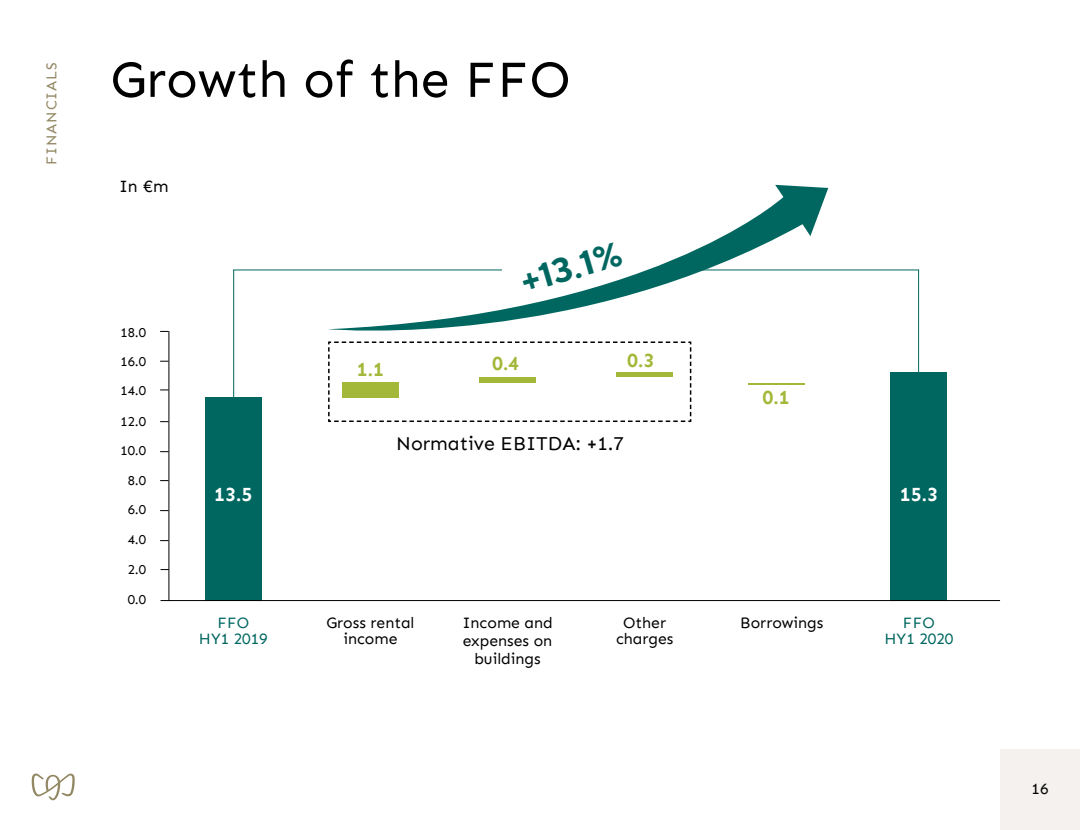
<style>
.page{position:relative;width:1080px;height:830px;background:#fff}
.page>*{position:absolute;margin:0;border:0;box-sizing:border-box;transform-origin:0 0}
.t1{font:52.05px "Sen";color:#000}
.t2{font:700 34.2px "TT Norms";color:#006760}
.t3{font:19.5px "Sen";color:#000}
.t4{font:700 19.5px "Sen";color:#a3b839}
.t5{font:700 19.5px "Sen";color:#fff}
.t6{font:17.1px "Sen";color:#000}
.t7{font:15.75px/16.5px "Sen";color:#000;text-align:center}
.t8{font:15.75px/16.5px "Sen";color:#006760;text-align:center}
.t9{font:15.6px "Sen";color:#000}
.t10{font:15px "Sen";letter-spacing:.06em;color:#938864}
.t11{font:13.5px/29.2px "Sen";color:#000;text-align:center}
</style>
<div class="page">
<svg style="left:233px;top:269px;width:686px;height:139px"></svg>
<svg style="left:328px;top:185px;width:500px;height:163px"></svg>
<div style="left:205px;top:397px;width:56px;height:203px;background:#006760"></div>
<hr style="left:748px;top:383px;width:56px;height:1px;background:#a3b839">
<div style="left:891px;top:372px;width:56px;height:228px;background:#006760"></div>
<hr style="left:169px;top:331px;width:1px;height:269px;background:#000">
<hr style="left:161px;top:600px;width:839px;height:1px;background:#000">
<div style="left:1000px;top:749px;width:80px;height:80px;background:#f4f1ee"></div>
<svg style="left:32px;top:773px;width:43px;height:27px"></svg>
<svg style="left:327px;top:340px;width:365px;height:82px"></svg>
<p class="t10" style="left:43px;top:165px;width:104px;rotate:-90deg">FINANCIALS</p>
<h1 class="t1" style="left:111px;top:49px;width:461px">Growth of the FFO</h1>
<p class="t6" style="left:119px;top:176px;width:51px">In €m</p>
<p class="t11" style="left:120px;top:318px;width:27px">18.0</p>
<p class="t11" style="left:120px;top:347px;width:27px">16.0</p>
<p class="t11" style="left:120px;top:375px;width:27px">14.0</p>
<p class="t11" style="left:120px;top:406px;width:27px">12.0</p>
<p class="t11" style="left:120px;top:436px;width:27px">10.0<br>8.0<br>6.0</p>
<p class="t11" style="left:128px;top:525px;width:20px;text-align:left">4.0<br>2.0</p>
<p class="t11" style="left:128px;top:584px;width:20px">0.0</p>
<h2 class="t2" style="left:516px;top:261px;width:105px;rotate:-16deg">+13.1%</h2>
<p class="t5" style="left:214px;top:483px;width:40px">13.5</p>
<p class="t4" style="left:357px;top:358px;width:29px">1.1</p>
<p class="t4" style="left:492px;top:352px;width:29px">0.4</p>
<p class="t4" style="left:627px;top:349px;width:29px">0.3</p>
<p class="t3" style="left:396px;top:431px;width:229px">Normative EBITDA: +1.7</p>
<p class="t4" style="left:763px;top:386px;width:29px">0.1</p>
<p class="t5" style="left:900px;top:483px;width:40px">15.3</p>
<p class="t8" style="left:199px;top:614px;width:70px">FFO<br>HY1 2019</p>
<p class="t7" style="left:326px;top:614px;width:90px">Gross rental income</p>
<p class="t7" style="left:462px;top:613px;width:92px;line-height:18px">Income and expenses on buildings</p>
<p class="t7" style="left:616px;top:614px;width:59px">Other charges</p>
<p class="t7" style="left:740px;top:614px;width:85px">Borrowings</p>
<p class="t8" style="left:885px;top:614px;width:70px">FFO<br>HY1 2020</p>
<p class="t9" style="left:1032px;top:778px;width:18px">16</p>
</div>
